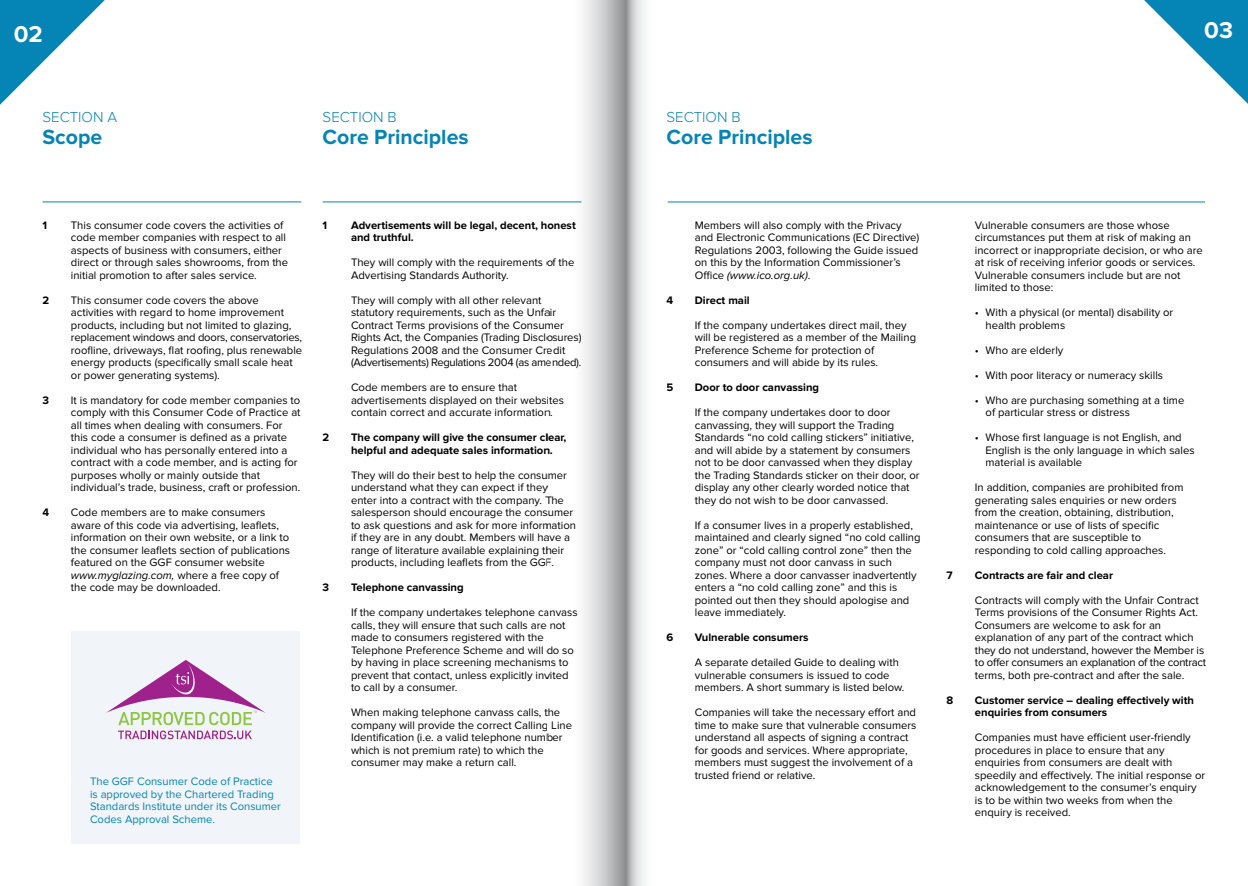
<style>
.page{position:relative;width:1248px;height:886px;background:#fff}
.page>*{position:absolute;margin:0;border:0;box-sizing:border-box;transform-origin:0 0}
.t1{font:700 23.75px "Proxima Nova";color:#fff}
.t2{font:700 21.25px "Proxima Nova";color:#0584b6}
.t3{font:300 15px "Proxima Nova";color:#0584b6}
.t4{font:11.25px/12.5px "Proxima Nova";color:#000}
.t5{font:700 11.25px/12.5px "Proxima Nova";color:#000}
.t6{font:11.25px/12.5px "Proxima Nova";color:#0584b6}
.s1{font-style:italic}
</style>
<div class="page">
<hr style="left:43px;top:202px;width:258px;height:1px;background:#0584b6">
<hr style="left:322px;top:202px;width:259px;height:1px;background:#0584b6">
<svg style="left:0;top:0;width:105px;height:105px"></svg>
<svg style="left:1144px;top:0;width:103px;height:103px"></svg>
<hr style="left:667px;top:202px;width:537px;height:1px;background:#0584b6">
<div style="left:72px;top:631px;width:228px;height:212px;background:#f1f4f8"></div>
<svg style="left:106px;top:660px;width:159px;height:79px"></svg>
<svg style="left:548px;top:0;width:96px;height:886px"></svg>
<h1 class="t1" style="left:14px;top:20px;width:31px">02</h1>
<h1 class="t1" style="left:1204px;top:16px;width:30px">03</h1>
<h3 class="t3" style="left:43px;top:108px;width:76px">SECTION A</h3>
<h2 class="t2" style="left:43px;top:125px;width:61px">Scope</h2>
<h3 class="t3" style="left:322px;top:108px;width:76px">SECTION B</h3>
<h2 class="t2" style="left:322px;top:125px;width:147px">Core Principles</h2>
<p class="t5" style="left:43px;top:219px;width:6px">1</p>
<p class="t4" style="left:71px;top:219px;width:219px">This consumer code covers the activities of code member companies with respect to all aspects of business with consumers, either direct or through sales showrooms, from the initial promotion to after sales service.</p>
<p class="t5" style="left:43px;top:294px;width:8px">2</p>
<p class="t4" style="left:71px;top:294px;width:233px">This consumer code covers the above activities with regard to home improvement products, including but not limited to glazing, replacement windows and doors, conservatories, roofline, driveways, flat roofing, plus renewable energy products (specifically small scale heat or power generating systems).</p>
<p class="t5" style="left:43px;top:394px;width:8px">3</p>
<p class="t4" style="left:71px;top:394px;width:231px">It is mandatory for code member companies to comply with this Consumer Code of Practice at all times when dealing with consumers. For this code a consumer is defined as a private individual who has personally entered into a contract with a code member, and is acting for purposes wholly or mainly outside that individual’s trade, business, craft or profession.</p>
<p class="t5" style="left:43px;top:506px;width:8px">4</p>
<p class="t4" style="left:71px;top:506px;width:221px">Code members are to make consumers aware of this code via advertising, leaflets, information on their own website, or a link to the consumer leaflets section of publications featured on the GGF consumer website <span class="s1">www.myglazing.com,</span> where a free copy of the code may be downloaded.</p>
<p class="t6" style="left:90px;top:775px;width:192px">The GGF Consumer Code of Practice is approved by the Chartered Trading Standards Institute under its Consumer Codes Approval Scheme.</p>
<p class="t5" style="left:322px;top:219px;width:6px">1</p>
<p class="t5" style="left:351px;top:219px;width:226px">Advertisements will be legal, decent, honest and truthful.</p>
<p class="t4" style="left:351px;top:256px;width:225px">They will comply with the requirements of the<br>Advertising Standards Authority.</p>
<p class="t4" style="left:351px;top:294px;width:232px">They will comply with all other relevant statutory requirements, such as the Unfair Contract Terms provisions of the Consumer Rights Act, the Companies (Trading Disclosures)<br>Regulations 2008 and the Consumer Credit (Advertisements) Regulations 2004 (as amended).</p>
<p class="t4" style="left:351px;top:381px;width:214px">Code members are to ensure that advertisements displayed on their websites contain correct and accurate information.</p>
<p class="t5" style="left:322px;top:431px;width:8px">2</p>
<p class="t5" style="left:351px;top:431px;width:217px">The company will give the consumer clear, helpful and adequate sales information.</p>
<p class="t4" style="left:351px;top:469px;width:226px">They will do their best to help the consumer understand what they can expect if they enter into a contract with the company. The salesperson should encourage the consumer to ask questions and ask for more information if they are in any doubt. Members will have a range of literature available explaining their products, including leaflets from the GGF.</p>
<p class="t5" style="left:322px;top:581px;width:8px">3</p>
<p class="t5" style="left:351px;top:581px;width:114px">Telephone canvassing</p>
<p class="t4" style="left:351px;top:606px;width:228px">If the company undertakes telephone canvass calls, they will ensure that such calls are not made to consumers registered with the Telephone Preference Scheme and will do so by having in place screening mechanisms to prevent that contact, unless explicitly invited to call by a consumer.</p>
<p class="t4" style="left:351px;top:706px;width:222px">When making telephone canvass calls, the company will provide the correct Calling Line Identification (i.e. a valid telephone number which is not premium rate) to which the consumer may make a return call.</p>
<h3 class="t3" style="left:666px;top:108px;width:76px">SECTION B</h3>
<h2 class="t2" style="left:666px;top:125px;width:147px">Core Principles</h2>
<p class="t4" style="left:694px;top:219px;width:226px">Members will also comply with the Privacy and Electronic Communications (EC Directive)<br>Regulations 2003, following the Guide issued on this by the Information Commissioner’s Office <span class="s1">(www.ico.org.uk)</span>.</p>
<p class="t5" style="left:666px;top:294px;width:8px">4</p>
<p class="t5" style="left:694px;top:294px;width:56px">Direct mail</p>
<p class="t4" style="left:694px;top:319px;width:223px">If the company undertakes direct mail, they will be registered as a member of the Mailing Preference Scheme for protection of consumers and will abide by its rules.</p>
<p class="t5" style="left:666px;top:381px;width:8px">5</p>
<p class="t5" style="left:694px;top:381px;width:126px">Door to door canvassing</p>
<p class="t4" style="left:694px;top:406px;width:226px">If the company undertakes door to door canvassing, they will support the Trading Standards “no cold calling stickers” initiative, and will abide by a statement by consumers not to be door canvassed when they display the Trading Standards sticker on their door, or display any other clearly worded notice that they do not wish to be door canvassed.</p>
<p class="t4" style="left:694px;top:519px;width:227px">If a consumer lives in a properly established, maintained and clearly signed “no cold calling zone” or “cold calling control zone” then the company must not door canvass in such zones. Where a door canvasser inadvertently enters a “no cold calling zone” and this is pointed out then they should apologise and leave immediately.</p>
<p class="t5" style="left:666px;top:631px;width:8px">6</p>
<p class="t5" style="left:694px;top:631px;width:115px">Vulnerable consumers</p>
<p class="t4" style="left:694px;top:656px;width:211px">A separate detailed Guide to dealing with vulnerable consumers is issued to code members. A short summary is listed below.</p>
<p class="t4" style="left:694px;top:706px;width:223px">Companies will take the necessary effort and time to make sure that vulnerable consumers understand all aspects of signing a contract for goods and services. Where appropriate, members must suggest the involvement of a trusted friend or relative.</p>
<p class="t4" style="left:974px;top:219px;width:229px">Vulnerable consumers are those whose circumstances put them at risk of making an incorrect or inappropriate decision, or who are at risk of receiving inferior goods or services.<br>Vulnerable consumers include but are not limited to those:</p>
<p class="t4" style="left:985px;top:306px;width:189px;text-indent:-11px">• With a physical (or mental) disability or health problems</p>
<p class="t4" style="left:974px;top:344px;width:90px">• Who are elderly</p>
<p class="t4" style="left:974px;top:369px;width:190px">• With poor literacy or numeracy skills</p>
<p class="t4" style="left:985px;top:394px;width:200px;text-indent:-11px">• Who are purchasing something at a time of particular stress or distress</p>
<p class="t4" style="left:985px;top:431px;width:210px;text-indent:-11px">• Whose first language is not English, and<br>English is the only language in which sales material is available</p>
<p class="t4" style="left:974px;top:481px;width:210px">In addition, companies are prohibited from generating sales enquiries or new orders from the creation, obtaining, distribution, maintenance or use of lists of specific consumers that are susceptible to responding to cold calling approaches.</p>
<p class="t5" style="left:946px;top:569px;width:8px">7</p>
<p class="t5" style="left:974px;top:569px;width:140px">Contracts are fair and clear</p>
<p class="t4" style="left:974px;top:594px;width:233px">Contracts will comply with the Unfair Contract Terms provisions of the Consumer Rights Act.<br>Consumers are welcome to ask for an explanation of any part of the contract which they do not understand, however the Member is to offer consumers an explanation of the contract terms, both pre-contract and after the sale.</p>
<p class="t5" style="left:946px;top:694px;width:8px">8</p>
<p class="t5" style="left:974px;top:694px;width:221px">Customer service – dealing effectively with enquiries from consumers</p>
<p class="t4" style="left:974px;top:731px;width:232px">Companies must have efficient user-friendly procedures in place to ensure that any enquiries from consumers are dealt with speedily and effectively. The initial response or acknowledgement to the consumer’s enquiry is to be within two weeks from when the enquiry is received.</p>
</div>
